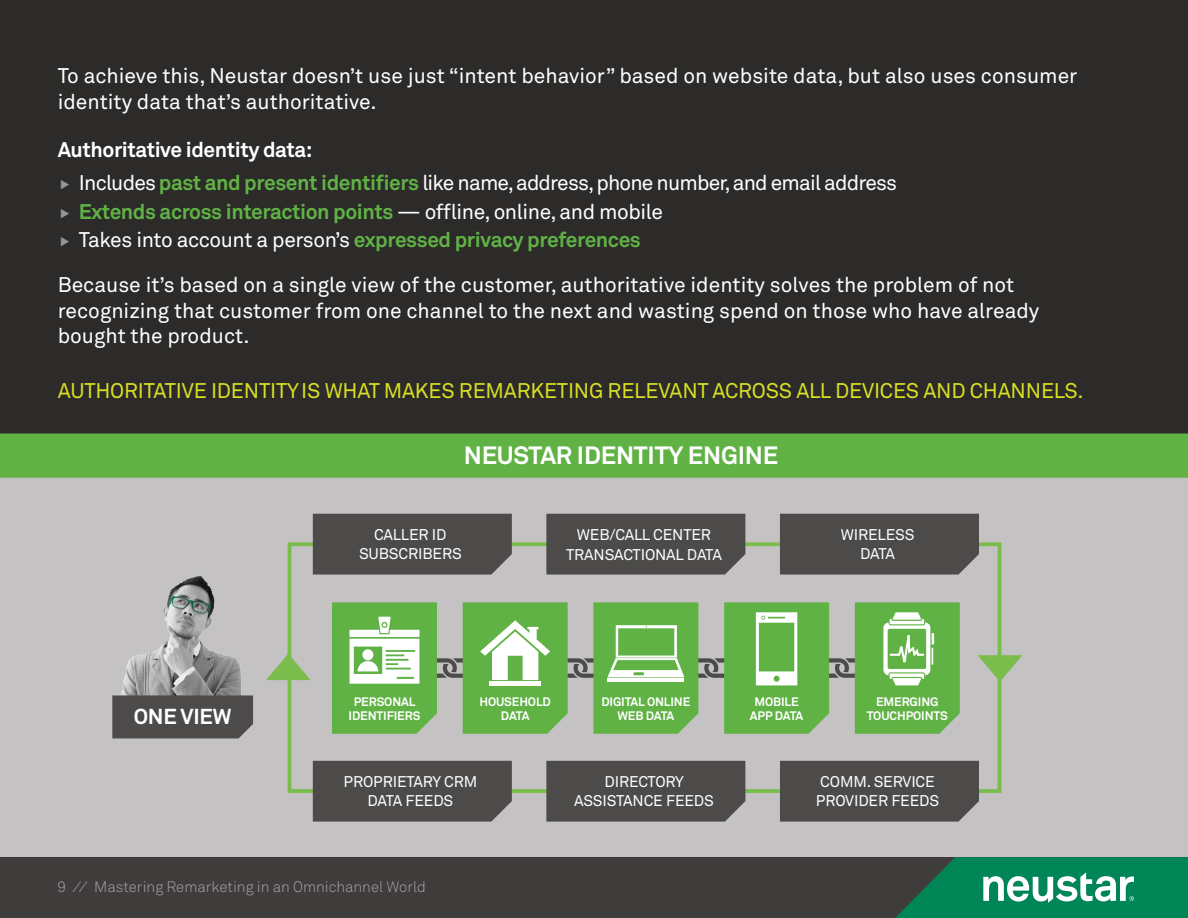
<style>
.page{position:relative;width:1188px;height:918px;background:#fff}
.page>*{position:absolute;margin:0;border:0;box-sizing:border-box;transform-origin:0 0}
.infographic_h1{font:700 24.75px "Akkurat";letter-spacing:-.01em;color:#fff}
.infographic_24pt_gra{font:700 21.45px "Akkurat";letter-spacing:-.01em;color:#fff}
.t1{font:21px/25.5px "Akkurat";color:#fff}
.bullets--page_9{font:700 21px "Akkurat Pro";letter-spacing:-.02em;color:#60b245}
.bullets--page_9-2{font:21px/33px "Akkurat Pro";letter-spacing:-.04em;color:#fff}
.t2{font:21px "Akkurat Pro";letter-spacing:-.01em;color:#d9e022}
.infographic_8pt_whit{font:15.3px/19.2px "Akkurat";letter-spacing:-.01em;color:#fff;text-align:center}
.t3{font:300 15px "Akkurat Pro";color:#a6a4a4}
.infographic_8pt_whit-2{font:700 12.15px/14.2px "Akkurat";letter-spacing:-.01em;color:#fff;text-align:center}
.s1{font-weight:700}
.s2{font-weight:700;color:#60b245}
.s3{font-weight:400;color:#fff}
</style>
<div class="page">
<div style="left:0;top:857px;width:1188px;height:61px;background:#3e3d3c"></div>
<svg style="left:895px;top:857px;width:293px;height:61px;background:#228b65"></svg>
<div style="left:0;top:0;width:1188px;height:453px;background:#2c2b2a"></div>
<div style="left:0;top:478px;width:1188px;height:379px;background:#c4c2c3"></div>
<div style="left:0;top:433px;width:1188px;height:45px;background:#60b245"></div>
<div style="left:313px;top:761px;width:199px;height:61px;background:#4c4b4a"></div>
<div style="left:546px;top:761px;width:199px;height:61px;background:#4c4b4a"></div>
<div style="left:780px;top:761px;width:199px;height:61px;background:#4c4b4a"></div>
<div style="left:780px;top:514px;width:199px;height:61px;background:#4c4b4a"></div>
<div style="left:313px;top:514px;width:199px;height:61px;background:#4c4b4a"></div>
<div style="left:546px;top:514px;width:199px;height:61px;background:#4c4b4a"></div>
<svg style="left:266px;top:654px;width:45px;height:26px"></svg>
<svg style="left:978px;top:655px;width:44px;height:27px"></svg>
<img style="left:121px;top:576px;width:120px;height:119px">
<div style="left:112px;top:695px;width:141px;height:43px;background:#4c4b4a"></div>
<svg style="left:332px;top:602px;width:628px;height:132px"></svg>
<p class="t1" style="left:58px;top:64px;width:1021px">To achieve this, Neustar doesn’t use just “intent behavior” based on website data, but also uses consumer identity data that’s authoritative.</p>
<p class="bullets--page_9-2" style="left:79px;top:133px;width:820px;text-indent:-21px"><span class="s1">Authoritative identity data:<br></span>Includes <span class="s2">past and present identifiers</span> like name, address, phone number, and email address</p>
<p class="bullets--page_9" style="left:79px;top:198px;width:586px">Extends across interaction points <span class="s3">— offline, online, and mobile</span></p>
<p class="bullets--page_9" style="left:79px;top:227px;width:563px"><span class="s3">Takes into account a person’s</span> expressed privacy preferences</p>
<p class="t1" style="left:58px;top:273px;width:983px">Because it’s based on a single view of the customer, authoritative identity solves the problem of not recognizing that customer from one channel to the next and wasting spend on those who have already bought the product.</p>
<p class="t2" style="left:58px;top:378px;width:1027px">AUTHORITATIVE IDENTITYIS WHAT MAKES REMARKETING RELEVANT ACROSS ALL DEVICES AND CHANNELS.</p>
<p class="infographic_24pt_gra" style="left:134px;top:703px;width:99px">ONE VIEW</p>
<p class="infographic_h1" style="left:464px;top:440px;width:316px">NEUSTAR IDENTITY ENGINE</p>
<p class="infographic_8pt_whit" style="left:359px;top:525px;width:104px">CALLER ID<br>SUBSCRIBERS</p>
<p class="infographic_8pt_whit" style="left:566px;top:526px;width:157px">WEB/CALL CENTER<br>TRANSACTIONAL DATA</p>
<p class="infographic_8pt_whit" style="left:841px;top:525px;width:75px">WIRELESS<br>DATA</p>
<p class="infographic_8pt_whit-2" style="left:349px;top:694px;width:73px">PERSONAL<br>IDENTIFIERS</p>
<p class="infographic_8pt_whit-2" style="left:479px;top:694px;width:73px">HOUSEHOLD<br>DATA</p>
<p class="infographic_8pt_whit-2" style="left:601px;top:694px;width:91px">DIGITAL ONLINE<br>WEB DATA</p>
<p class="infographic_8pt_whit-2" style="left:750px;top:694px;width:55px">MOBILE<br>APP DATA</p>
<p class="infographic_8pt_whit-2" style="left:867px;top:694px;width:82px">EMERGING<br>TOUCHPOINTS</p>
<p class="infographic_8pt_whit" style="left:344px;top:772px;width:135px">PROPRIETARY CRM<br>DATA FEEDS</p>
<p class="infographic_8pt_whit" style="left:574px;top:772px;width:141px">DIRECTORY<br>ASSISTANCE FEEDS</p>
<p class="infographic_8pt_whit" style="left:816px;top:772px;width:125px;text-align:left">COMM. SERVICE<br>PROVIDER FEEDS</p>
<p class="t3" style="left:57px;top:878px;width:370px">9 ⁄⁄ Mastering Remarketing in an Omnichannel World</p>
</div>
